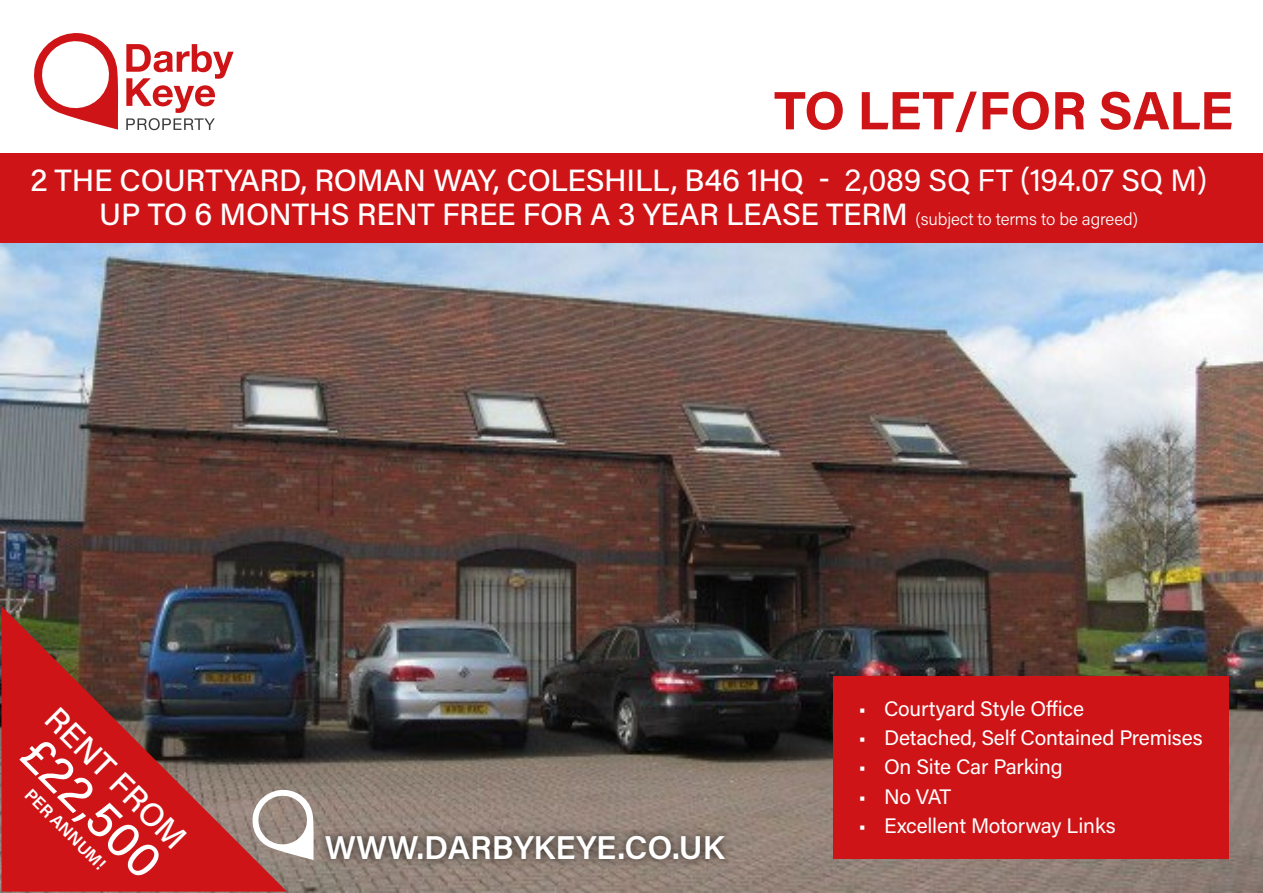
<style>
.page{position:relative;width:1263px;height:893px;background:#fff}
.page>*{position:absolute;margin:0;border:0;box-sizing:border-box;transform-origin:0 0}
.t1{font:700 54px "Acumin Pro";letter-spacing:-.01em;color:#cf1417}
.t2{font:500 48px "Acumin Pro";color:#fff}
.t3{font:600 33px "Acumin Pro";color:#fff}
.t4{font:500 33px "Acumin Pro";color:#fff}
.t5{font:500 30.75px/34.5px "Acumin Pro";letter-spacing:-.01em;color:#fff;text-align:center}
.t6{font:21px "Acumin Pro";letter-spacing:-.01em;color:#fff}
.t7{font:600 17.25px "Acumin Pro";color:#fff}
.s1{font-weight:400}
.s2{font-weight:300;font-size:17.25px}
</style>
<div class="page">
<img style="left:0;top:243px;width:1263px;height:650px">
<div style="left:0;top:153px;width:1263px;height:90px;background:#cf1417"></div>
<div style="left:833px;top:676px;width:396px;height:183px;background:#cf1417"></div>
<svg style="left:34px;top:33px;width:85px;height:97px"></svg>
<svg style="left:126px;top:44px;width:108px;height:86px"></svg>
<div style="left:317px;top:827px;width:416px;height:41px;background:#000;opacity:.75"></div>
<svg style="left:287px;top:790px;width:27px;height:70px"></svg>
<svg style="left:2px;top:606px;width:285px;height:286px;background:#8d2d2e"></svg>
<h1 class="t1" style="left:774px;top:72px;width:461px">TO LET/FOR SALE</h1>
<p class="t5" style="left:30px;top:161px;width:1178px">2 THE COURTYARD, ROMAN WAY, COLESHILL, B46 1HQ - <span class="s1">2,089 SQ FT (194.07 SQ M)<br></span>UP TO 6 MONTHS RENT FREE FOR A 3 YEAR LEASE TERM <span class="s2">(subject to terms to be agreed)</span></p>
<p class="t4" style="left:67px;top:697px;width:186px;rotate:45deg">RENT FROM</p>
<h2 class="t2" style="left:53px;top:723px;width:176px;rotate:45deg">£22,500</h2>
<p class="t7" style="left:36px;top:783px;width:108px;rotate:45deg">PER ANNUM!</p>
<p class="t3" style="left:325px;top:824px;width:401px">WWW.DARBYKEYE.CO.UK</p>
<p class="t6" style="left:858px;top:694px;width:227px">• Courtyard Style Office</p>
<p class="t6" style="left:858px;top:723px;width:345px">• Detached, Self Contained Premises</p>
<p class="t6" style="left:858px;top:753px;width:205px">• On Site Car Parking</p>
<p class="t6" style="left:858px;top:782px;width:94px">• No VAT</p>
<p class="t6" style="left:858px;top:811px;width:259px">• Excellent Motorway Links</p>
</div>
